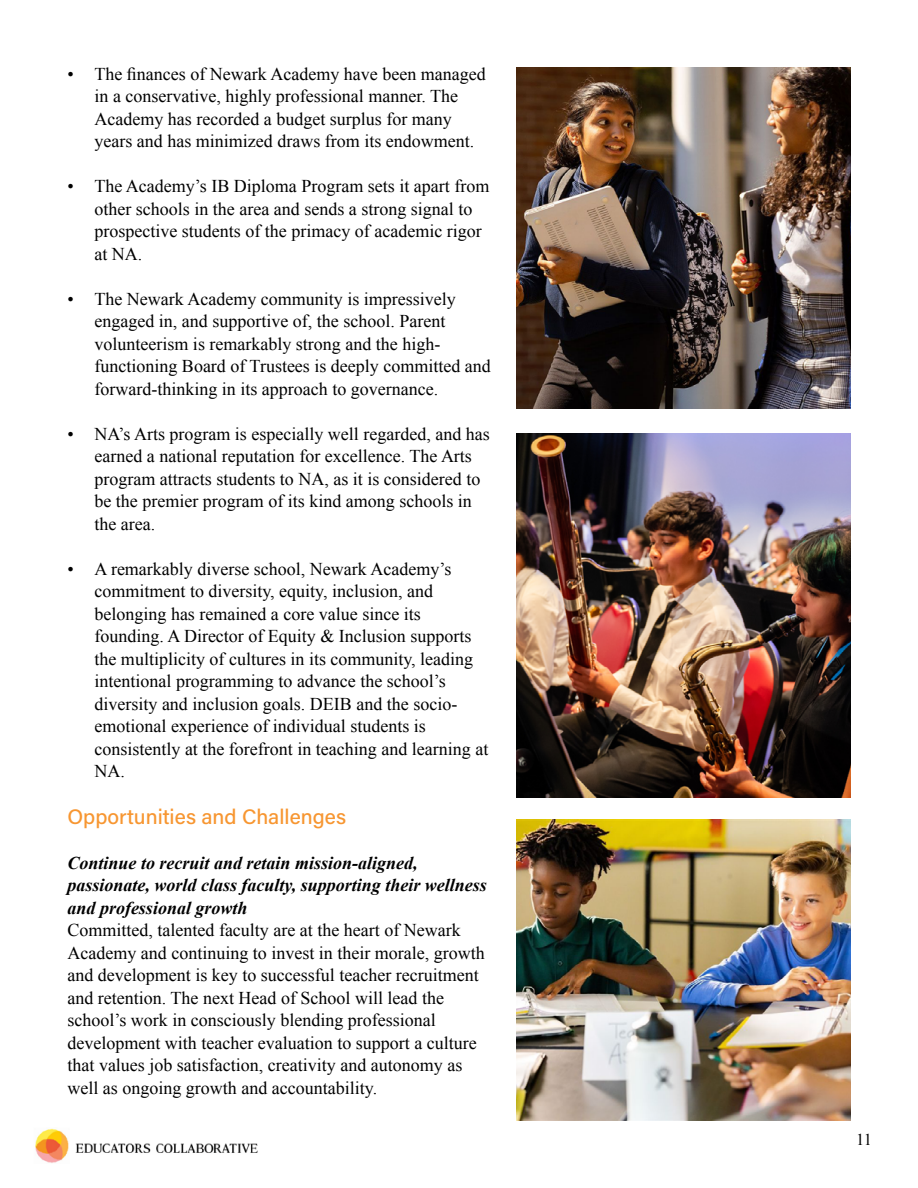
<style>
.page{position:relative;width:918px;height:1188px;background:#fff}
.page>*{position:absolute;margin:0;border:0;box-sizing:border-box;transform-origin:0 0}
.t1{font:21px "Acumin Variable Concept";color:#f79631}
.t2{font:18px/22.5px "Times New Roman";color:#000}
.t3{font:italic 700 18px/22.5px "Times New Roman";color:#000}
.t4{font:16.5px "Times New Roman";color:#000}
</style>
<div class="page">
<img style="left:76px;top:1143px;width:182px;height:10px">
<img style="left:35px;top:1128px;width:34px;height:35px">
<img style="left:517px;top:68px;width:333px;height:341px">
<img style="left:517px;top:434px;width:333px;height:363px">
<img style="left:517px;top:819px;width:333px;height:301px">
<p class="t2" style="left:94px;top:62px;width:393px;text-indent:-27px">• The finances of Newark Academy have been managed in a conservative, highly professional manner. The Academy has recorded a budget surplus for many years and has minimized draws from its endowment.</p>
<p class="t2" style="left:94px;top:175px;width:396px;text-indent:-27px">• The Academy’s IB Diploma Program sets it apart from other schools in the area and sends a strong signal to prospective students of the primacy of academic rigor at NA.</p>
<p class="t2" style="left:94px;top:287px;width:398px;text-indent:-27px">• The Newark Academy community is impressively engaged in, and supportive of, the school. Parent volunteerism is remarkably strong and the high&shy;functioning Board of Trustees is deeply committed and forward-thinking in its approach to governance.</p>
<p class="t2" style="left:94px;top:422px;width:397px;text-indent:-27px">• NA’s Arts program is especially well regarded, and has earned a national reputation for excellence. The Arts program attracts students to NA, as it is considered to be the premier program of its kind among schools in the area.</p>
<p class="t2" style="left:94px;top:557px;width:395px;text-indent:-27px">• A remarkably diverse school, Newark Academy’s commitment to diversity, equity, inclusion, and belonging has remained a core value since its founding. A Director of Equity &amp; Inclusion supports the multiplicity of cultures in its community, leading intentional programming to advance the school’s diversity and inclusion goals. DEIB and the socio&shy;emotional experience of individual students is consistently at the forefront in teaching and learning at NA.</p>
<p class="t1" style="left:68px;top:802px;width:280px">Opportunities and Challenges</p>
<p class="t3" style="left:68px;top:851px;width:421px">Continue to recruit and retain mission-aligned, passionate, world class faculty, supporting their wellness and professional growth</p>
<p class="t2" style="left:68px;top:919px;width:419px">Committed, talented faculty are at the heart of Newark Academy and continuing to invest in their morale, growth and development is key to successful teacher recruitment and retention. The next Head of School will lead the school’s work in consciously blending professional development with teacher evaluation to support a culture that values job satisfaction, creativity and autonomy as well as ongoing growth and accountability.</p>
<p class="t4" style="left:856px;top:1129px;width:17px">11</p>
</div>
